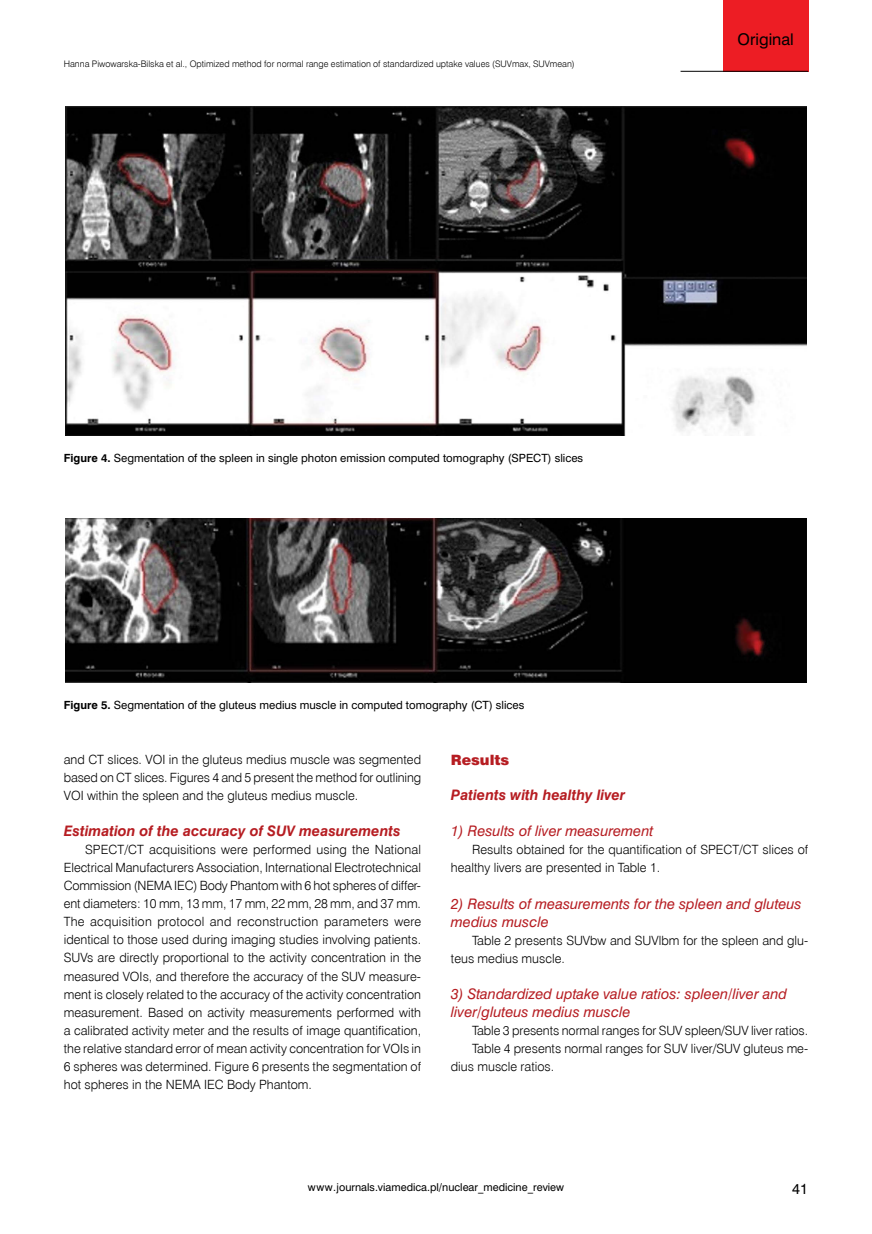
<style>
.page{position:relative;width:872px;height:1234px;background:#fff}
.page>*{position:absolute;margin:0;border:0;box-sizing:border-box;transform-origin:0 0}
.t1{font:15px "Swis 721 PL";color:#000}
.t2{font:14.25px "Swis 721 Blk EU";color:#b61d22}
.t3{font:italic 13.5px/18px "Swis 721 PL";color:#b61d22}
.t4{font:italic 700 13.5px "Swis 721 PL";color:#b61d22}
.t5{font:13.5px "Swis 721 PL";color:#000}
.t6{font:12.75px/18px "Swis 721 Lt EU";color:#000}
.t7{font:10.5px "Swis 721 PL";color:#000}
.t8{font:10.05px "Swis 721 PL";color:#000}
.t9{font:9px "Swis 721 Lt EU";color:#000}
.s1{font-weight:700}
</style>
<div class="page">
<div style="left:723px;top:0;width:85px;height:71px;background:#ed1d24"></div>
<hr style="left:680px;top:71px;width:128px;height:1px;background:#000">
<img style="left:66px;top:106px;width:740px;height:329px">
<img style="left:66px;top:518px;width:740px;height:164px">
<p class="t9" style="left:64px;top:58px;width:512px">Hanna Piwowarska-Bilska et al., Optimized method for normal range estimation of standardized uptake values (SUVmax, SUVmean)</p>
<p class="t7" style="left:64px;top:451px;width:521px"><span class="s1">Figure 4.</span> Segmentation of the spleen in single photon emission computed tomography (SPECT) slices</p>
<p class="t7" style="left:64px;top:698px;width:462px"><span class="s1">Figure 5.</span> Segmentation of the gluteus medius muscle in computed tomography (CT) slices</p>
<p class="t1" style="left:737px;top:29px;width:58px">Original</p>
<p class="t6" style="left:64px;top:750px;width:359px;text-align:justify">and CT slices. VOI in the gluteus medius muscle was segmented based on CT slices. Figures 4 and 5 present the method for outlining VOI within the spleen and the gluteus medius muscle.</p>
<p class="t4" style="left:64px;top:822px;width:338px">Estimation of the accuracy of SUV measurements</p>
<p class="t6" style="left:64px;top:840px;width:359px;text-align:justify;text-indent:21px">SPECT/CT acquisitions were performed using the National Electrical Manufacturers Association, International Electrotechnical Commission (NEMA IEC) Body Phantom with 6 hot spheres of differ&shy;ent diameters: 10 mm, 13 mm, 17 mm, 22 mm, 28 mm, and 37 mm.<br>The acquisition protocol and reconstruction parameters were identical to those used during imaging studies involving patients.<br>SUVs are directly proportional to the activity concentration in the measured VOIs, and therefore the accuracy of the SUV measure&shy;ment is closely related to the accuracy of the activity concentration measurement. Based on activity measurements performed with a calibrated activity meter and the results of image quantification, the relative standard error of mean activity concentration for VOIs in 6 spheres was determined. Figure 6 presents the segmentation of hot spheres in the NEMA IEC Body Phantom.</p>
<p class="t2" style="left:451px;top:750px;width:60px">Results</p>
<p class="t4" style="left:451px;top:786px;width:176px">Patients with healthy liver</p>
<p class="t3" style="left:451px;top:822px;width:204px">1) Results of liver measurement</p>
<p class="t6" style="left:451px;top:841px;width:359px;text-indent:21px">Results obtained for the quantification of SPECT/CT slices of healthy livers are presented in Table 1.</p>
<p class="t3" style="left:451px;top:894px;width:352px">2) Results of measurements for the spleen and gluteus medius muscle</p>
<p class="t6" style="left:451px;top:931px;width:359px;text-indent:21px">Table 2 presents SUVbw and SUVlbm for the spleen and glu&shy;teus medius muscle.</p>
<p class="t3" style="left:451px;top:984px;width:338px">3) Standardized uptake value ratios: spleen/liver and liver/gluteus medius muscle</p>
<p class="t6" style="left:472px;top:1021px;width:337px">Table 3 presents normal ranges for SUV spleen/SUV liver ratios.</p>
<p class="t6" style="left:472px;top:1039px;width:337px">Table 4 presents normal ranges for SUV liver/SUV gluteus me-</p>
<p class="t6" style="left:451px;top:1057px;width:105px">dius muscle ratios.</p>
<p class="t8" style="left:308px;top:1180px;width:258px">www.journals.viamedica.pl/nuclear_medicine_review</p>
<p class="t5" style="left:792px;top:1179px;width:17px">41</p>
</div>
